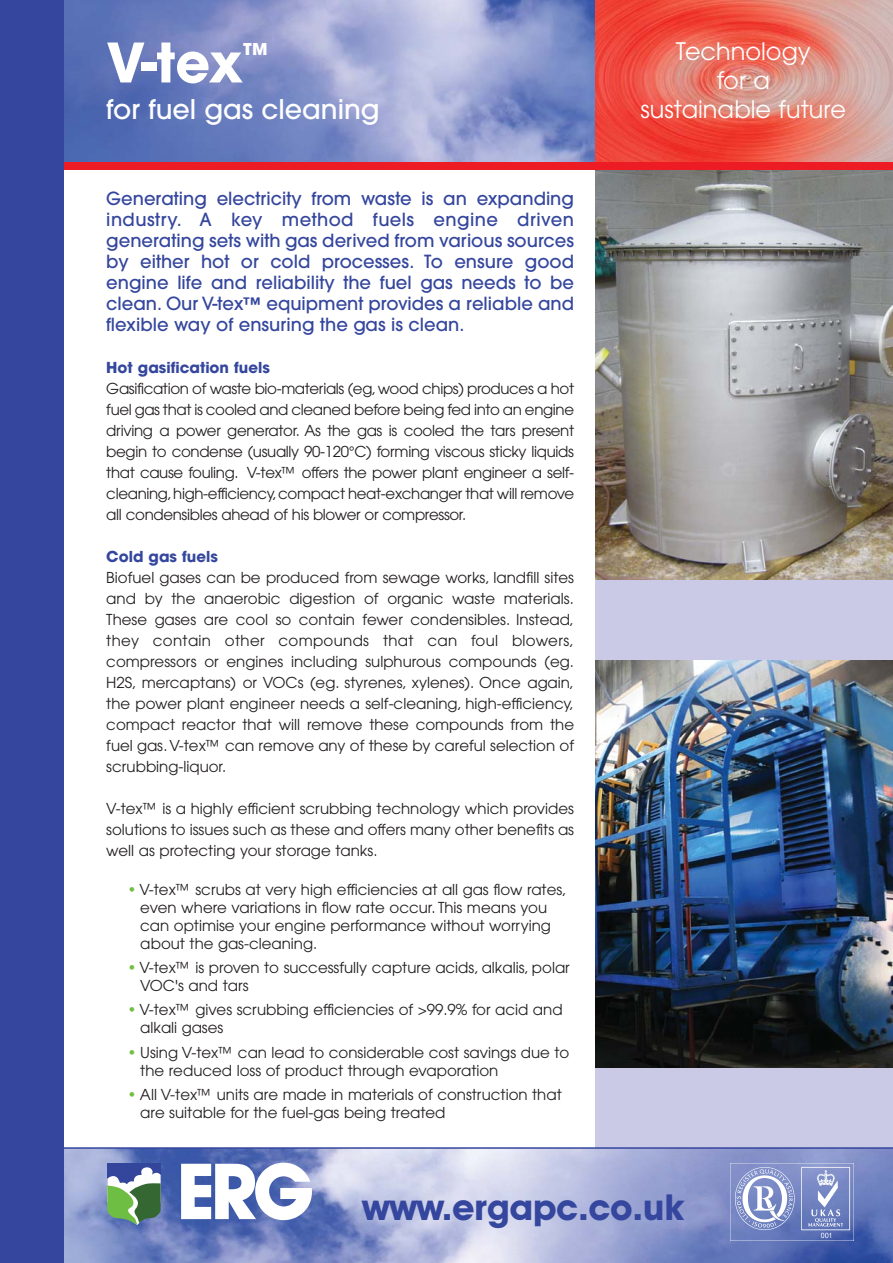
<style>
.page{position:relative;width:893px;height:1263px;background:#fff}
.page>*{position:absolute;margin:0;border:0;box-sizing:border-box;transform-origin:0 0}
.t1{font:700 77.85px "Avant Garde IT Cby BT";color:#fff}
.t2{font:700 54px "Avant Garde";color:#fff}
.t3{font:700 36px "Avant Garde IT Cby BT";color:#34469d}
.t4{font:500 27px "Avant Garde";color:#fff}
.t5{font:24px/28.8px "Avant Garde";color:#fff;text-align:center}
.t6{font:500 18px/21px "Avant Garde";color:#34469d;text-align:justify}
.t7{font:15px/21px "Avant Garde";color:#231f20}
.t8{font:700 15px "Avant Garde";color:#34469d}
.s1{color:#72bf44}
</style>
<div class="page">
<div style="left:595px;top:573px;width:298px;height:614px;background:#cbcae6"></div>
<img style="left:595px;top:660px;width:298px;height:407px">
<img style="left:595px;top:170px;width:298px;height:410px">
<img style="left:64px;top:1149px;width:829px;height:114px">
<div style="left:107px;top:1164px;width:54px;height:23px;background:#34459c"></div>
<svg style="left:107px;top:1167px;width:54px;height:58px"></svg>
<img style="left:731px;top:1163px;width:123px;height:77px">
<div style="left:12px;top:162px;width:881px;height:8px;background:#ed1c24"></div>
<img style="left:64px;top:0;width:531px;height:162px">
<img style="left:595px;top:0;width:298px;height:162px">
<div style="left:0;top:0;width:64px;height:1263px;background:#34469d"></div>
<hr style="left:34px;top:1147px;width:859px;height:2px;background:#34469d">
<h2 class="t2" style="left:106px;top:41px;width:165px">V-tex<sup>™</sup></h2>
<h3 class="t4" style="left:106px;top:98px;width:275px">for fuel gas cleaning</h3>
<p class="t6" style="left:106px;top:189px;width:469px">Generating electricity from waste is an expanding industry. A key method fuels engine driven generating sets with gas derived from various sources by either hot or cold processes. To ensure good engine life and reliability the fuel gas needs to be clean. Our V-tex™ equipment provides a reliable and flexible way of ensuring the gas is clean.</p>
<p class="t8" style="left:106px;top:361px;width:165px">Hot gasification fuels</p>
<p class="t7" style="left:106px;top:379px;width:469px;text-align:justify">Gasification of waste bio-materials (eg,wood chips) produces a hot fuel gas that is cooled and cleaned before being fed into an engine driving a power generator. As the gas is cooled the tars present begin to condense (usually 90-120°C) forming viscous sticky liquids that cause fouling. V-tex™ offers the power plant engineer a self&shy;cleaning,high-efficiency,compact heat-exchanger that will remove all condensibles ahead of his blower or compressor.</p>
<p class="t8" style="left:106px;top:550px;width:113px">Cold gas fuels</p>
<p class="t7" style="left:106px;top:568px;width:469px;text-align:justify">Biofuel gases can be produced from sewage works, landfill sites and by the anaerobic digestion of organic waste materials.<br>These gases are cool so contain fewer condensibles. Instead, they contain other compounds that can foul blowers, compressors or engines including sulphurous compounds (eg.<br>H2S, mercaptans) or VOCs (eg. styrenes, xylenes). Once again, the power plant engineer needs a self-cleaning, high-efficiency, compact reactor that will remove these compounds from the fuel gas.V-tex™ can remove any of these by careful selection of scrubbing-liquor.</p>
<p class="t7" style="left:106px;top:799px;width:469px;text-align:justify">V-tex™ is a highly efficient scrubbing technology which provides solutions to issues such as these and offers many other benefits as well as protecting your storage tanks.</p>
<p class="t7" style="left:140px;top:881px;width:428px;line-height:18px;text-indent:-13px"><span class="s1">•</span> V-tex™ scrubs at very high efficiencies at all gas flow rates, even where variations in flow rate occur. This means you can optimise your engine performance without worrying about the gas-cleaning.</p>
<p class="t7" style="left:140px;top:960px;width:431px;line-height:18px;text-indent:-13px"><span class="s1">•</span> V-tex™ is proven to successfully capture acids, alkalis, polar<br>VOC's and tars</p>
<p class="t7" style="left:140px;top:1002px;width:424px;line-height:18px;text-indent:-13px"><span class="s1">•</span> V-tex™ gives scrubbing efficiencies of &gt;99.9% for acid and alkali gases</p>
<p class="t7" style="left:140px;top:1044px;width:431px;line-height:18px;text-indent:-13px"><span class="s1">•</span> Using V-tex™ can lead to considerable cost savings due to the reduced loss of product through evaporation</p>
<p class="t7" style="left:140px;top:1087px;width:423px;line-height:18px;text-indent:-13px"><span class="s1">•</span> All V-tex™ units are made in materials of construction that are suitable for the fuel-gas being treated</p>
<h3 class="t5" style="left:640px;top:39px;width:207px">Technology<br>for a<br>sustainable future</h3>
<h1 class="t1" style="left:177px;top:1163px;width:139px">ERG</h1>
<h3 class="t3" style="left:362px;top:1194px;width:323px">www.ergapc.co.uk</h3>
</div>
